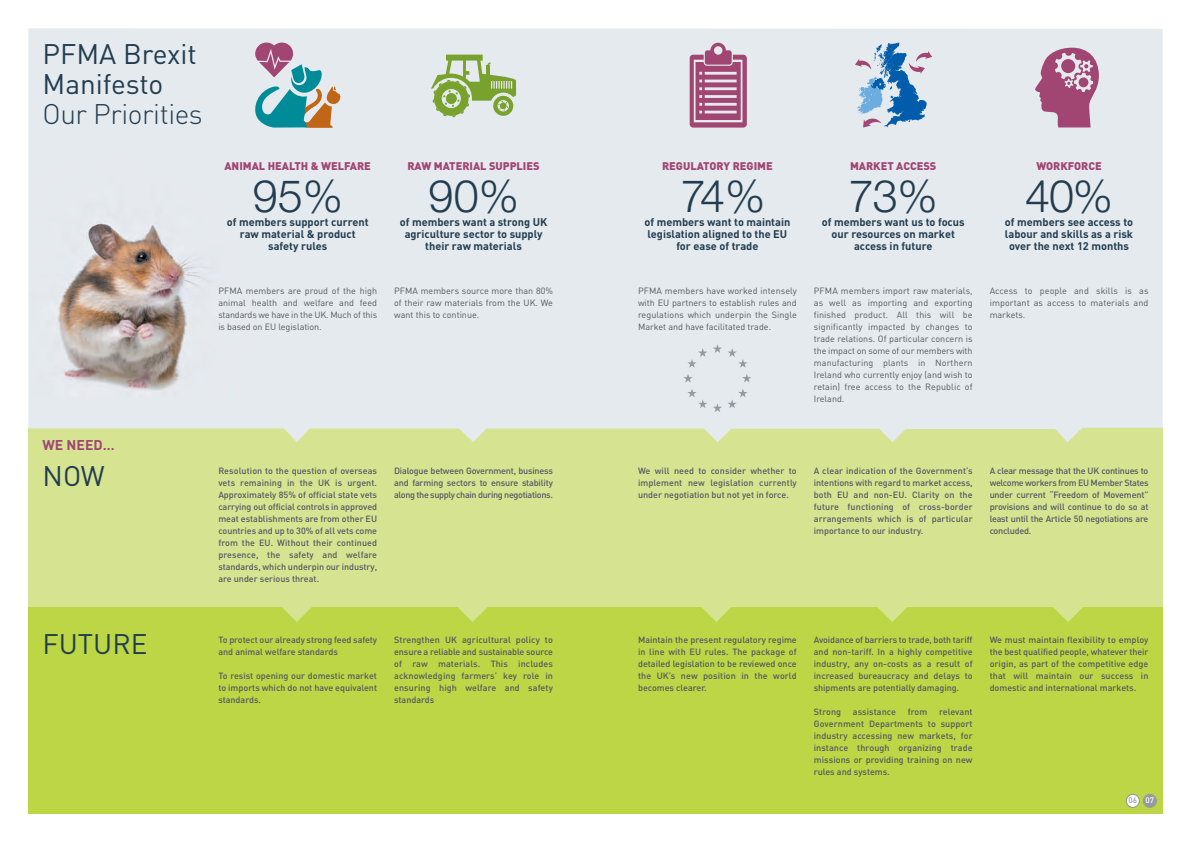
<style>
.page{position:relative;width:1191px;height:842px;background:#fff}
.page>*{position:absolute;margin:0;border:0;box-sizing:border-box;transform-origin:0 0}
.t1{font:300 45px "Helvetica Neue";letter-spacing:-.025em;color:#223d50}
.t2{font:28px/30px "DIN";color:#223d50}
.t3{font:300 28px "DIN";letter-spacing:-.015em;color:#223d50}
.t4{font:700 14px "DIN";color:#a14573}
.t5{font:700 11px/12px "DIN";color:#223d50;text-align:center}
.t6{font:900 11px "DIN";color:#a14573}
.t7{font:500 9px/12px "DIN";color:#535860;text-align:justify}
.t8{font:9px/12px "DIN";color:#535860;text-align:justify}
.t9{font:500 8px "DIN";color:#949aa2}
.s1{color:#fff}
</style>
<div class="page">
<div style="left:28px;top:607px;width:1134px;height:207px;background:#bcd646"></div>
<div style="left:28px;top:427px;width:1134px;height:179px;background:#d6e492"></div>
<svg style="left:281px;top:606px;width:32px;height:16px"></svg>
<svg style="left:456px;top:606px;width:32px;height:16px"></svg>
<svg style="left:700px;top:606px;width:32px;height:16px"></svg>
<svg style="left:876px;top:606px;width:32px;height:16px"></svg>
<svg style="left:1052px;top:606px;width:32px;height:16px"></svg>
<svg style="left:1125px;top:794px;width:32px;height:14px"></svg>
<img style="left:28px;top:28px;width:1134px;height:414px">
<svg style="left:687px;top:348px;width:20px;height:20px"></svg>
<svg style="left:683px;top:374px;width:9px;height:9px"></svg>
<svg style="left:687px;top:389px;width:20px;height:19px"></svg>
<svg style="left:713px;top:389px;width:34px;height:23px"></svg>
<svg style="left:742px;top:374px;width:9px;height:9px"></svg>
<svg style="left:713px;top:344px;width:34px;height:24px"></svg>
<svg style="left:689px;top:43px;width:58px;height:85px;background:#b77b9b"></svg>
<svg style="left:431px;top:55px;width:85px;height:62px;background:#b1c792"></svg>
<svg style="left:255px;top:43px;width:85px;height:85px;background:#9db2b5"></svg>
<svg style="left:855px;top:43px;width:77px;height:85px;background:#9ab8d5"></svg>
<svg style="left:1034px;top:48px;width:64px;height:79px;background:#ba82a0"></svg>
<h2 class="t2" style="left:43px;top:42px;width:156px">PFMA Brexit<br>Manifesto</h2>
<h2 class="t3" style="left:43px;top:104px;width:162px">Our Priorities</h2>
<h3 class="t4" style="left:43px;top:440px;width:74px">WE NEED…</h3>
<h2 class="t2" style="left:43px;top:464px;width:64px">NOW</h2>
<p class="t6" style="left:224px;top:162px;width:148px">ANIMAL HEALTH &amp; WELFARE</p>
<p class="t6" style="left:407px;top:162px;width:134px">RAW MATERIAL SUPPLIES</p>
<p class="t6" style="left:662px;top:162px;width:112px">REGULATORY REGIME</p>
<p class="t6" style="left:850px;top:162px;width:88px">MARKET ACCESS</p>
<p class="t6" style="left:1036px;top:162px;width:67px">WORKFORCE</p>
<h1 class="t1" style="left:253px;top:180px;width:91px">95%</h1>
<p class="t5" style="left:240px;top:229px;width:117px">raw material &amp; product safety rules</p>
<p class="t5" style="left:227px;top:217px;width:143px">of members support current</p>
<h1 class="t1" style="left:428px;top:180px;width:92px">90%</h1>
<p class="t5" style="left:405px;top:229px;width:139px">agriculture sector to supply their raw materials</p>
<p class="t5" style="left:400px;top:217px;width:149px">of members want a strong UK</p>
<h1 class="t1" style="left:681px;top:180px;width:86px">74%</h1>
<p class="t5" style="left:647px;top:229px;width:141px">legislation aligned to the EU for ease of trade</p>
<p class="t5" style="left:644px;top:217px;width:147px">of members want to maintain</p>
<h1 class="t1" style="left:848px;top:180px;width:90px">73%</h1>
<p class="t5" style="left:831px;top:229px;width:125px">our resources on market access in future</p>
<p class="t5" style="left:821px;top:217px;width:144px">of members want us to focus</p>
<h1 class="t1" style="left:1025px;top:180px;width:89px">40%</h1>
<p class="t5" style="left:1005px;top:229px;width:130px">labour and skills as a risk over the next 12 months</p>
<p class="t5" style="left:1005px;top:217px;width:130px">of members see access to</p>
<p class="t8" style="left:218px;top:286px;width:160px">PFMA members are proud of the high animal health and welfare and feed standards we have in the UK. Much of this is based on EU legislation.</p>
<p class="t8" style="left:394px;top:286px;width:160px">PFMA members source more than 80% of their raw materials from the UK. We want this to continue.</p>
<p class="t8" style="left:814px;top:286px;width:160px">PFMA members import raw materials, as well as importing and exporting finished product. All this will be significantly impacted by changes to trade relations. Of particular concern is the impact on some of our members with manufacturing plants in Northern Ireland who currently enjoy (and wish to retain) free access to the Republic of Ireland.</p>
<p class="t8" style="left:989px;top:286px;width:160px">Access to people and skills is as important as access to materials and markets.</p>
<p class="t8" style="left:638px;top:286px;width:160px">PFMA members have worked intensely with EU partners to establish rules and regulations which underpin the Single Market and have facilitated trade.</p>
<p class="t7" style="left:638px;top:466px;width:160px">We will need to consider whether to implement new legislation currently under negotiation but not yet in force.</p>
<p class="t7" style="left:218px;top:466px;width:160px">Resolution to the question of overseas vets remaining in the UK is urgent.<br>Approximately 85% of official state vets carrying out official controls in approved meat establishments are from other EU countries and up to 30% of all vets come from the EU. Without their continued presence, the safety and welfare standards, which underpin our industry, are under serious threat.</p>
<p class="t7" style="left:394px;top:466px;width:160px">Dialogue between Government, business and farming sectors to ensure stability along the supply chain during negotiations.</p>
<p class="t7" style="left:814px;top:466px;width:160px">A clear indication of the Government’s intentions with regard to market access, both EU and non-EU. Clarity on the future functioning of cross-border arrangements which is of particular importance to our industry.</p>
<p class="t7" style="left:989px;top:466px;width:160px">A clear message that the UK continues to welcome workers from EU Member States under current “Freedom of Movement” provisions and will continue to do so at least until the Article 50 negotiations are concluded.</p>
<h2 class="t2" style="left:43px;top:632px;width:106px">FUTURE</h2>
<p class="t7" style="left:218px;top:634px;width:160px">To protect our already strong feed safety and animal welfare standards</p>
<p class="t7" style="left:218px;top:670px;width:160px">To resist opening our domestic market to imports which do not have equivalent standards.</p>
<p class="t7" style="left:638px;top:634px;width:160px">Maintain the present regulatory regime in line with EU rules. The package of detailed legislation to be reviewed once the UK’s new position in the world becomes clearer.</p>
<p class="t7" style="left:394px;top:634px;width:160px">Strengthen UK agricultural policy to ensure a reliable and sustainable source of raw materials. This includes acknowledging farmers’ key role in ensuring high welfare and safety standards</p>
<p class="t7" style="left:814px;top:634px;width:160px">Avoidance of barriers to trade, both tariff and non-tariff. In a highly competitive industry, any on-costs as a result of increased bureaucracy and delays to shipments are potentially damaging.</p>
<p class="t7" style="left:814px;top:706px;width:29px">Strong</p>
<p class="t7" style="left:853px;top:706px;width:45px">assistance</p>
<p class="t7" style="left:907px;top:706px;width:21px">from</p>
<p class="t7" style="left:814px;top:706px;width:160px;text-indent:125px">relevant Government Departments to support industry accessing new markets, for instance through organizing trade missions or providing training on new rules and systems.</p>
<p class="t7" style="left:989px;top:634px;width:160px">We must maintain flexibility to employ the best qualified people, whatever their origin, as part of the competitive edge that will maintain our success in domestic and international markets.</p>
<p class="t9" style="left:1128px;top:798px;width:27px">06 <span class="s1">07</span></p>
</div>
